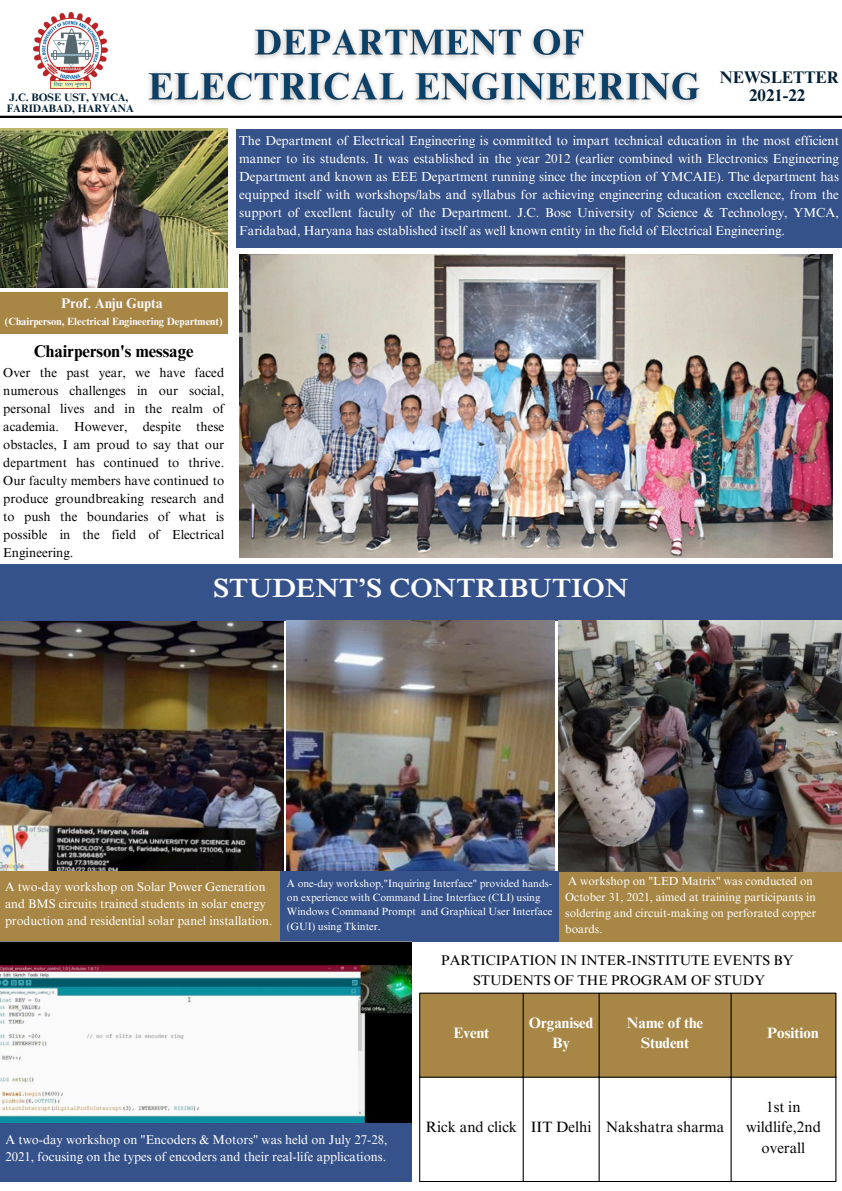
<style>
.page{position:relative;width:842px;height:1191px;background:#fff}
.page>*{position:absolute;margin:0;border:0;box-sizing:border-box;transform-origin:0 0}
.t1{font:600 27px "Times NRMT Pro";color:#fff}
.t2{font:700 17px "Times NRMT Pro";color:#000}
.t3{font:700 16.8px "Times NRMT Pro";color:#032034}
.t4{font:15px/20.2px "Times NRMT Pro";color:#000;text-align:center}
.t5{font:700 15px "Times NRMT Pro";color:#fff}
.t6{font:14px/19.5px "Times NRMT Pro";letter-spacing:-.005em;color:#000;text-align:center}
.t7{font:700 14px "Times NRMT Pro";color:#faf9fa}
.t8{font:13px/18px "Times NRMT Pro";letter-spacing:-.005em;color:#fff;text-align:justify}
.t9{font:13px/18px "Times NRMT Pro";color:#000;text-align:justify}
.t10{font:12.7px/17.3px "Times NRMT Pro";color:#fff}
.t11{font:12.5px/16.9px "Times NRMT Pro";color:#fff}
.t12{font:11.7px/15.9px "Times NRMT Pro";color:#fff}
.t13{font:700 10.8px "Times NRMT Pro";color:#032034}
.t14{font:10.5px/14.2px "Times NRMT Pro";color:#fff}
.t15{font:700 10.5px "Times NRMT Pro";color:#faf9fa}
</style>
<div class="page">
<hr style="left:0;top:116px;width:842px;height:2px;background:#000">
<div style="left:236px;top:129px;width:606px;height:118px;background:#36528b"></div>
<img style="left:0;top:129px;width:228px;height:158px">
<div style="left:0;top:292px;width:227px;height:42px;background:#a88746"></div>
<img style="left:0;top:620px;width:284px;height:250px">
<div style="left:0;top:564px;width:842px;height:56px;background:#36528b"></div>
<div style="left:556px;top:870px;width:286px;height:71px;background:#a88746"></div>
<img style="left:559px;top:620px;width:283px;height:251px">
<div style="left:0;top:870px;width:282px;height:71px;background:#a88746"></div>
<img style="left:287px;top:620px;width:268px;height:250px">
<div style="left:0;top:1122px;width:412px;height:59px;background:#36528b"></div>
<div style="left:280px;top:870px;width:279px;height:71px;background:#36528b"></div>
<img style="left:0;top:941px;width:411px;height:181px">
<img style="left:240px;top:254px;width:592px;height:303px">
<div style="left:420px;top:993px;width:415px;height:83px;background:#a88746"></div>
<hr style="left:419px;top:993px;width:1px;height:187px;background:#000">
<hr style="left:523px;top:993px;width:1px;height:187px;background:#000">
<hr style="left:599px;top:993px;width:1px;height:187px;background:#000">
<hr style="left:731px;top:993px;width:1px;height:187px;background:#000">
<hr style="left:835px;top:993px;width:1px;height:187px;background:#000">
<hr style="left:419px;top:992px;width:417px;height:1px;background:#000">
<hr style="left:419px;top:1076px;width:417px;height:1px;background:#000">
<hr style="left:419px;top:1180px;width:417px;height:1px;background:#000">
<img style="left:34px;top:12px;width:73px;height:76px">
<img style="left:148px;top:28px;width:552px;height:75px">
<p class="t3" style="left:720px;top:71px;width:120px">NEWSLETTER</p>
<p class="t13" style="left:9px;top:93px;width:121px">J.C. BOSE UST, YMCA,</p>
<p class="t3" style="left:749px;top:89px;width:57px">2021-22</p>
<h5 class="t13" style="left:7px;top:105px;width:129px">FARIDABAD, HARYANA</h5>
<p class="t8" style="left:239px;top:133px;width:601px">The Department of Electrical Engineering is committed to impart technical education in the most efficient manner to its students. It was established in the year 2012 (earlier combined with Electronics Engineering Department and known as EEE Department running since the inception of YMCAIE). The department has equipped itself with workshops/labs and syllabus for achieving engineering education excellence, from the support of excellent faculty of the Department. J.C. Bose University of Science &amp; Technology, YMCA, Faridabad, Haryana has established itself as well known entity in the field of Electrical Engineering.</p>
<p class="t7" style="left:61px;top:298px;width:103px">Prof. Anju Gupta</p>
<p class="t15" style="left:5px;top:317px;width:219px">(Chairperson, Electrical Engineering Department)</p>
<p class="t2" style="left:34px;top:345px;width:161px">Chairperson's message</p>
<p class="t9" style="left:3px;top:365px;width:222px">Over the past year, we have faced numerous challenges in our social, personal lives and in the realm of academia. However, despite these obstacles, I am proud to say that our department has continued to thrive.<br>Our faculty members have continued to produce groundbreaking research and to push the boundaries of what is possible in the field of Electrical Engineering.</p>
<h5 class="t1" style="left:213px;top:578px;width:417px">STUDENT’S CONTRIBUTION</h5>
<p class="t11" style="left:5px;top:879px;width:269px">A two-day workshop on Solar Power Generation and BMS circuits trained students in solar energy production and residential solar panel installation.</p>
<h5 class="t14" style="left:287px;top:877px;width:267px">A one-day workshop,"Inquiring Interface" provided hands&shy;on experience with Command Line Interface (CLI) using Windows Command Prompt and Graphical User Interface (GUI) using Tkinter.</h5>
<p class="t12" style="left:565px;top:874px;width:252px">A workshop on "LED Matrix" was conducted on October 31, 2021, aimed at training participants in soldering and circuit-making on perforated copper boards.</p>
<p class="t6" style="left:441px;top:952px;width:354px">PARTICIPATION IN INTER-INSTITUTE EVENTS BY<br>STUDENTS OF THE PROGRAM OF STUDY</p>
<p class="t5" style="left:454px;top:1026px;width:37px">Event</p>
<p class="t5" style="left:529px;top:1017px;width:66px">Organised</p>
<p class="t5" style="left:552px;top:1037px;width:19px">By</p>
<h6 class="t5" style="left:627px;top:1017px;width:78px">Name of the</h6>
<p class="t5" style="left:641px;top:1037px;width:50px">Student</p>
<h6 class="t5" style="left:767px;top:1026px;width:53px">Position</h6>
<p class="t10" style="left:5px;top:1131px;width:384px">A two-day workshop on "Encoders &amp; Motors" was held on July 27-28,<br>2021, focusing on the types of encoders and their real-life applications.</p>
<p class="t4" style="left:426px;top:1118px;width:93px">Rick and click</p>
<h4 class="t4" style="left:531px;top:1118px;width:62px">IIT Delhi</h4>
<p class="t4" style="left:606px;top:1118px;width:120px">Nakshatra sharma</p>
<p class="t4" style="left:746px;top:1098px;width:76px">1st in wildlife,2nd overall</p>
</div>
